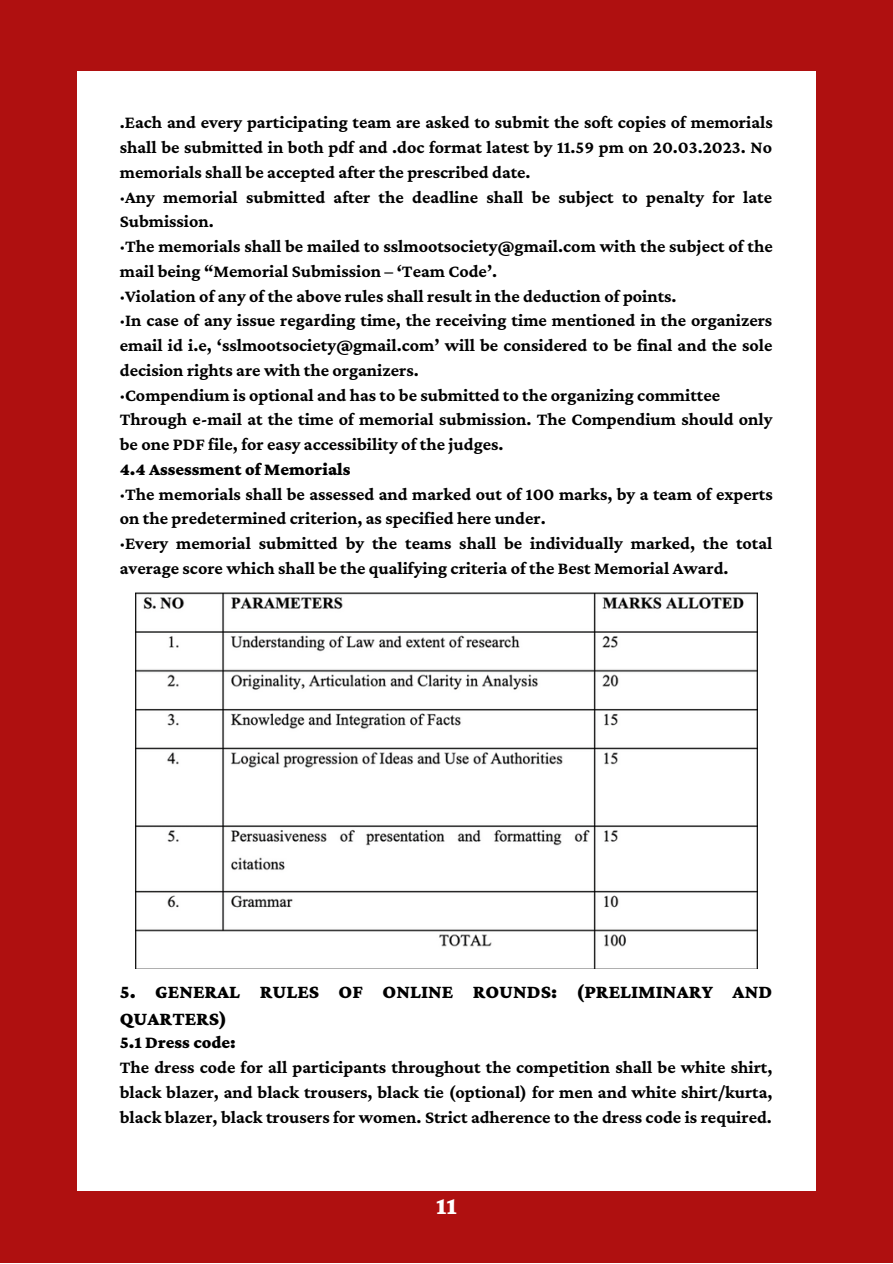
<style>
.page{position:relative;width:893px;height:1264px;background:#fff}
.page>*{position:absolute;margin:0;border:0;box-sizing:border-box;transform-origin:0 0}
.t1{font:900 25.35px "Crimson Pro";color:#fff}
.t2{font:900 19.5px/27px "Crimson Pro";color:#000}
.t3{font:700 18px/24.8px "Crimson Pro";color:#000}
.t4{font:900 18px "Crimson Pro";color:#000}
</style>
<div class="page">
<div style="left:0;top:0;width:892px;height:1262px;background:#af1010"></div>
<div style="left:77px;top:71px;width:738px;height:1119px;background:#fff"></div>
<img style="left:135px;top:592px;width:622px;height:376px">
<p class="t3" style="left:120px;top:110px;width:654px">.Each and every participating team are asked to submit the soft copies of memorials shall be submitted in both pdf and .doc format latest by 11.59 pm on 20.03.2023. No memorials shall be accepted after the prescribed date.<br>·Any memorial submitted after the deadline shall be subject to penalty for late Submission.<br>·The memorials shall be mailed to sslmootsociety@gmail.com with the subject of the mail being “Memorial Submission – ‘Team Code’.<br>·Violation of any of the above rules shall result in the deduction of points.<br>·In case of any issue regarding time, the receiving time mentioned in the organizers email id i.e, ‘sslmootsociety@gmail.com’ will be considered to be final and the sole decision rights are with the organizers.<br>·Compendium is optional and has to be submitted to the organizing committee Through e-mail at the time of memorial submission. The Compendium should only be one PDF file, for easy accessibility of the judges.</p>
<p class="t4" style="left:120px;top:459px;width:232px">4.4 Assessment of Memorials</p>
<p class="t3" style="left:120px;top:481px;width:654px">·The memorials shall be assessed and marked out of 100 marks, by a team of experts on the predetermined criterion, as specified here under.<br>·Every memorial submitted by the teams shall be individually marked, the total average score which shall be the qualifying criteria of the Best Memorial Award.</p>
<p class="t2" style="left:120px;top:977px;width:653px">5. GENERAL RULES OF ONLINE ROUNDS: (PRELIMINARY AND<br>QUARTERS)</p>
<p class="t4" style="left:120px;top:1032px;width:118px">5.1 Dress code:</p>
<p class="t3" style="left:120px;top:1054px;width:654px;text-align:justify">The dress code for all participants throughout the competition shall be white shirt, black blazer, and black trousers, black tie (optional) for men and white shirt/kurta, black blazer, black trousers for women. Strict adherence to the dress code is required.</p>
<h1 class="t1" style="left:436px;top:1191px;width:22px">11</h1>
</div>
